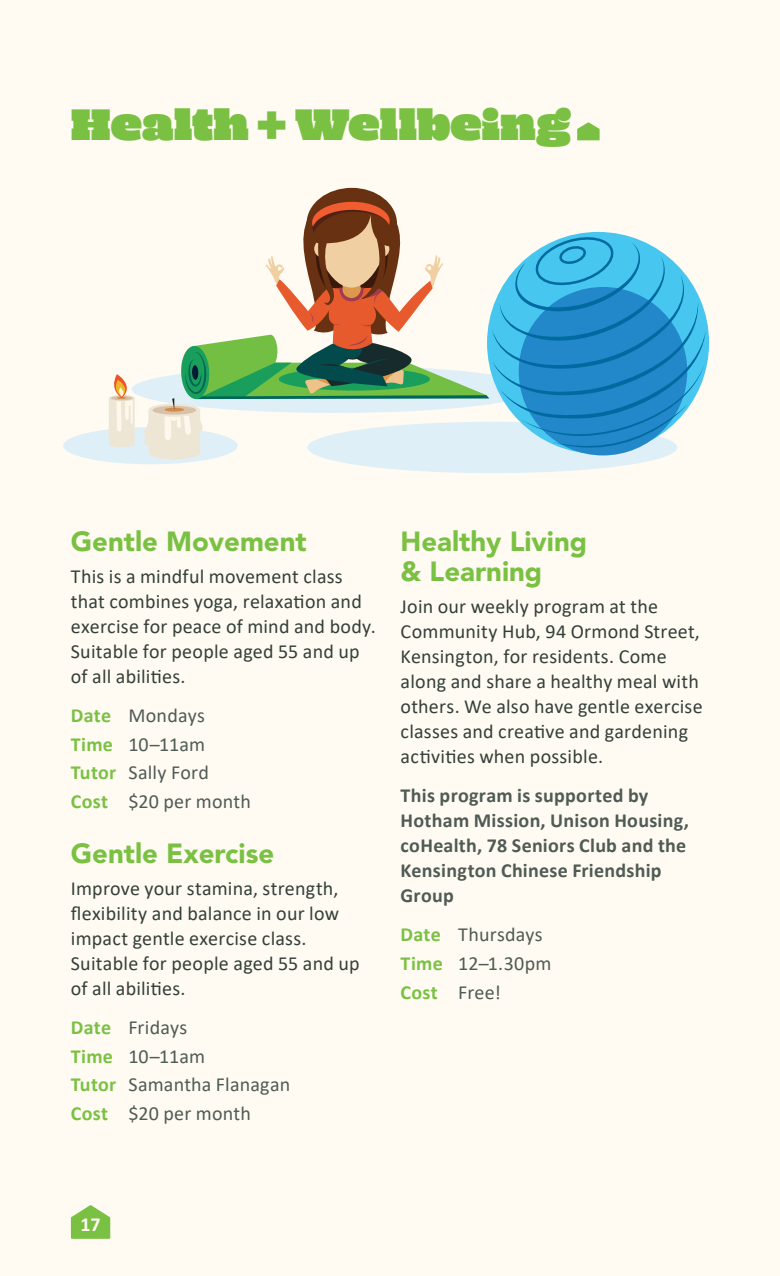
<style>
.page{position:relative;width:780px;height:1276px;background:#fffbf2}
.page>*{position:absolute;margin:0;border:0;box-sizing:border-box;transform-origin:0 0}
.t1{font:45px "Mighty Slab One";color:#7ac143}
.t2{font:900 27.5px/30px "Avenir";color:#7ac143}
.t3{font:20px/25px "Calibri";letter-spacing:.01em;color:#334039}
.t4{font:20px/28.5px "Calibri";letter-spacing:.01em;color:#4f5b55}
.t5{font:700 20px/25px "Calibri";letter-spacing:.015em;color:#4f5b55}
.t6{font:700 20px "Calibri";color:#fffbf2}
.s1{font-weight:700;color:#7ac143}
</style>
<div class="page">
<svg style="left:71px;top:1205px;width:39px;height:33px"></svg>
<div style="left:63px;top:427px;width:174px;height:37px;background:#dfeff7;border-radius:50%"></div>
<div style="left:307px;top:422px;width:370px;height:51px;background:#dfeff7;border-radius:50%"></div>
<svg style="left:108px;top:374px;width:27px;height:73px"></svg>
<svg style="left:142px;top:187px;width:563px;height:272px"></svg>
<svg style="left:577px;top:122px;width:22px;height:18px"></svg>
<h1 class="t1" style="left:71px;top:92px;width:501px">Health + Wellbeing</h1>
<h2 class="t2" style="left:71px;top:528px;width:237px">Gentle Movement</h2>
<p class="t3" style="left:71px;top:563px;width:306px">This is a mindful movement class that combines yoga, relaxation and exercise for peace of mind and body.<br>Suitable for people aged 55 and up of all abilities.</p>
<p class="t4" style="left:71px;top:701px;width:181px"><span class="s1">Date</span> Mondays<br><span class="s1">Time</span> 10–11am<br><span class="s1">Tutor</span> Sally Ford<br><span class="s1">Cost</span> $20 per month</p>
<h2 class="t2" style="left:71px;top:839px;width:205px">Gentle Exercise</h2>
<p class="t3" style="left:71px;top:875px;width:290px">Improve your stamina, strength, flexibility and balance in our low impact gentle exercise class.<br>Suitable for people aged 55 and up of all abilities.</p>
<p class="t4" style="left:71px;top:1012px;width:221px"><span class="s1">Date</span> Fridays<br><span class="s1">Time</span> 10–11am<br><span class="s1">Tutor</span> Samantha Flanagan<br><span class="s1">Cost</span> $20 per month</p>
<h2 class="t2" style="left:400px;top:528px;width:188px">Healthy Living &amp; Learning</h2>
<p class="t3" style="left:400px;top:593px;width:303px">Join our weekly program at the<br>Community Hub, 94 Ormond Street,<br>Kensington, for residents. Come along and share a healthy meal with others. We also have gentle exercise classes and creative and gardening activities when possible.</p>
<p class="t5" style="left:400px;top:783px;width:290px">This program is supported by<br>Hotham Mission, Unison Housing, coHealth, 78 Seniors Club and the<br>Kensington Chinese Friendship<br>Group</p>
<p class="t4" style="left:400px;top:920px;width:152px"><span class="s1">Date</span> Thursdays<br><span class="s1">Time</span> 12–1.30pm<br><span class="s1">Cost</span> Free!</p>
<p class="t6" style="left:81px;top:1210px;width:21px">17</p>
</div>
